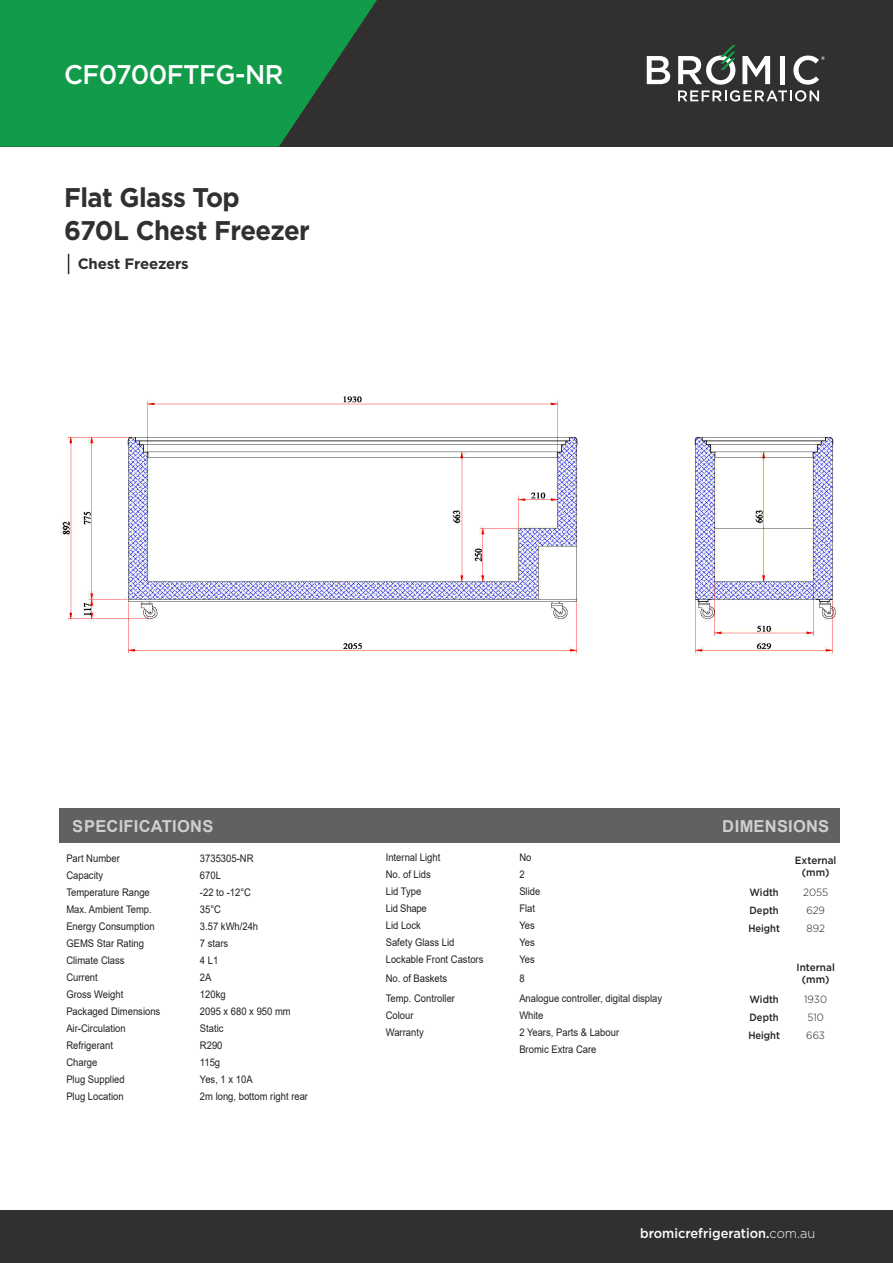
<style>
.page{position:relative;width:893px;height:1263px;background:#fff}
.page>*{position:absolute;margin:0;border:0;box-sizing:border-box;transform-origin:0 0}
.t1{font:700 27px "Gotham";letter-spacing:-.02em;color:#312f30;scale:.95 1}
.t2{font:500 27px "Gotham";letter-spacing:-.02em;color:#fff;scale:.95 1}
.t3{font:700 16.5px "Arial";letter-spacing:.015em;color:#fff}
.t4{font:700 15px "Gotham";letter-spacing:-.01em;color:#312f30}
.t5{font:500 13.5px "Gotham";color:#fff;scale:.95 1}
.t6{font:10.5px/17px "Arial";color:#231f20;scale:.9 1}
.t7{font:500 10.5px "Gotham";color:#231f20;scale:.9 1}
.t8{font:500 10.5px/12px "Gotham";color:#231f20;text-align:center;scale:.95 1}
.t9{font:300 10.5px "Gotham";color:#231f20;scale:.95 1}
.t10{font:10.5px "Arial";letter-spacing:-.02em;color:#231f20;scale:.9 1}
.s1{font-weight:300}
</style>
<div class="page">
<div style="left:60px;top:808px;width:780px;height:35px;background:#616164"></div>
<div style="left:0;top:0;width:893px;height:147px;background:#312f30"></div>
<svg style="left:0;top:0;width:377px;height:147px;fill:#129b49"></svg>
<svg style="left:647px;top:56px;width:23px;height:28px"></svg>
<svg style="left:678px;top:45px;width:147px;height:57px"></svg>
<div style="left:0;top:1211px;width:893px;height:52px;background:#312f30"></div>
<svg style="left:68px;top:254px;width:1px;height:20px"></svg>
<img style="left:61px;top:396px;width:775px;height:259px">
<p class="t2" style="left:64px;top:57px;width:232px">CF0700FTFG-NR</p>
<p class="t1" style="left:64px;top:180px;width:187px">Flat Glass Top</p>
<p class="t1" style="left:64px;top:213px;width:260px">670L Chest Freezer</p>
<p class="t4" style="left:78px;top:254px;width:113px">Chest Freezers</p>
<h2 class="t3" style="left:73px;top:815px;width:142px">SPECIFICATIONS</h2>
<p class="t6" style="left:66px;top:850px;width:61px">Part Number</p>
<p class="t6" style="left:200px;top:850px;width:61px">3735305-NR</p>
<p class="t6" style="left:66px;top:867px;width:42px">Capacity</p>
<p class="t6" style="left:200px;top:867px;width:25px">670L</p>
<p class="t6" style="left:66px;top:884px;width:94px">Temperature Range</p>
<p class="t6" style="left:200px;top:884px;width:58px">-22 to -12°C</p>
<p class="t6" style="left:66px;top:901px;width:96px">Max. Ambient Temp.</p>
<p class="t6" style="left:200px;top:901px;width:25px">35°C</p>
<p class="t6" style="left:66px;top:918px;width:100px">Energy Consumption</p>
<p class="t6" style="left:200px;top:918px;width:66px">3.57 kWh/24h</p>
<p class="t6" style="left:66px;top:935px;width:88px">GEMS Star Rating</p>
<p class="t6" style="left:200px;top:935px;width:33px">7 stars</p>
<p class="t6" style="left:66px;top:952px;width:66px">Climate Class</p>
<p class="t6" style="left:200px;top:952px;width:22px">4 L1</p>
<p class="t6" style="left:66px;top:969px;width:37px">Current</p>
<p class="t6" style="left:200px;top:969px;width:14px">2A</p>
<p class="t6" style="left:66px;top:986px;width:65px">Gross Weight</p>
<p class="t6" style="left:200px;top:986px;width:30px">120kg</p>
<p class="t6" style="left:66px;top:1003px;width:106px">Packaged Dimensions</p>
<p class="t6" style="left:200px;top:1003px;width:102px">2095 x 680 x 950 mm</p>
<p class="t6" style="left:66px;top:1020px;width:67px">Air-Circulation</p>
<p class="t6" style="left:200px;top:1020px;width:28px">Static</p>
<p class="t6" style="left:66px;top:1037px;width:53px">Refrigerant</p>
<p class="t6" style="left:200px;top:1037px;width:27px">R290</p>
<p class="t6" style="left:66px;top:1054px;width:36px">Charge</p>
<p class="t6" style="left:200px;top:1054px;width:24px">115g</p>
<p class="t6" style="left:66px;top:1071px;width:66px">Plug Supplied</p>
<p class="t6" style="left:200px;top:1071px;width:60px">Yes, 1 x 10A</p>
<p class="t6" style="left:66px;top:1088px;width:65px">Plug Location</p>
<p class="t6" style="left:200px;top:1088px;width:122px">2m long, bottom right rear</p>
<p class="t6" style="left:386px;top:849px;width:62px">Internal Light</p>
<p class="t6" style="left:519px;top:849px;width:15px">No</p>
<p class="t6" style="left:386px;top:866px;width:52px">No. of Lids</p>
<p class="t6" style="left:519px;top:866px;width:7px">2</p>
<p class="t6" style="left:386px;top:883px;width:41px">Lid Type</p>
<p class="t6" style="left:519px;top:883px;width:25px">Slide</p>
<p class="t10" style="left:386px;top:901px;width:47px">Lid Shape</p>
<p class="t6" style="left:519px;top:900px;width:19px">Flat</p>
<p class="t6" style="left:386px;top:917px;width:41px">Lid Lock</p>
<p class="t6" style="left:519px;top:917px;width:19px">Yes</p>
<p class="t6" style="left:386px;top:934px;width:78px">Safety Glass Lid</p>
<p class="t6" style="left:519px;top:934px;width:19px">Yes</p>
<p class="t6" style="left:386px;top:951px;width:110px">Lockable Front Castors</p>
<p class="t6" style="left:519px;top:951px;width:19px">Yes</p>
<p class="t6" style="left:386px;top:970px;width:70px">No. of Baskets</p>
<p class="t6" style="left:519px;top:970px;width:7px">8</p>
<p class="t6" style="left:386px;top:989px;width:79px">Temp. Controller</p>
<p class="t6" style="left:519px;top:989px;width:160px">Analogue controller, digital display</p>
<p class="t6" style="left:386px;top:1006px;width:32px">Colour</p>
<p class="t6" style="left:519px;top:1006px;width:28px">White</p>
<p class="t6" style="left:386px;top:1023px;width:44px">Warranty</p>
<p class="t6" style="left:519px;top:1023px;width:112px">2 Years, Parts &amp; Labour<br>Bromic Extra Care</p>
<h2 class="t3" style="left:723px;top:815px;width:108px">DIMENSIONS</h2>
<p class="t7" style="left:750px;top:885px;width:34px">Width</p>
<p class="t7" style="left:750px;top:903px;width:34px">Depth</p>
<p class="t7" style="left:748px;top:921px;width:37px">Height</p>
<p class="t7" style="left:750px;top:992px;width:34px">Width</p>
<p class="t7" style="left:750px;top:1010px;width:34px">Depth</p>
<p class="t7" style="left:748px;top:1028px;width:37px">Height</p>
<p class="t8" style="left:795px;top:854px;width:45px">External (mm)</p>
<p class="t9" style="left:803px;top:885px;width:28px">2055</p>
<p class="t9" style="left:806px;top:903px;width:21px">629</p>
<p class="t9" style="left:806px;top:921px;width:21px">892</p>
<p class="t8" style="left:796px;top:961px;width:42px">Internal (mm)</p>
<p class="t9" style="left:804px;top:992px;width:26px">1930</p>
<p class="t9" style="left:807px;top:1010px;width:19px">510</p>
<p class="t9" style="left:806px;top:1028px;width:21px">663</p>
<p class="t5" style="left:640px;top:1224px;width:186px">bromicrefrigeration.<span class="s1">com.au</span></p>
</div>
